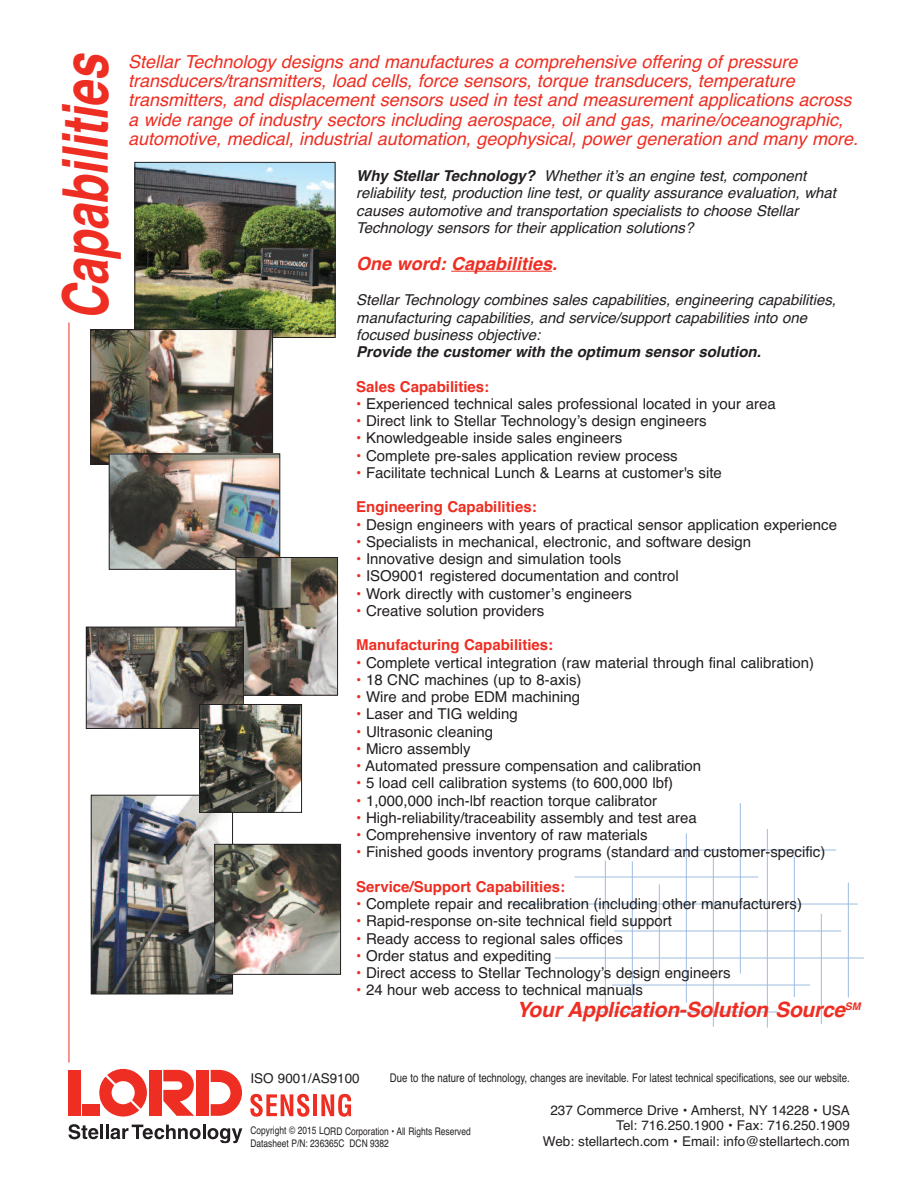
<style>
.page{position:relative;width:918px;height:1188px;background:#fff}
.page>*{position:absolute;margin:0;border:0;box-sizing:border-box;transform-origin:0 0}
.t1{font:italic 700 63px "Helvetica";color:#ee2e22;scale:.75 1}
.t2{font:italic 700 21px "Helvetica";letter-spacing:-.01em;color:#ee2e22}
.t3{font:italic 18px/19.5px "Helvetica";color:#ee2e22}
.t4{font:italic 700 18px "Helvetica";color:#ee2e22}
.t5{font:15px "Helvetica";color:#231f20}
.t6{font:italic 15px/17.2px "Helvetica";color:#231f20}
.t7{font:700 15px "Helvetica";color:#ee2e22}
.t8{font:italic 700 15px "Helvetica";color:#231f20}
.t9{font:13.5px/15.6px "Helvetica";color:#231f20;text-align:right}
.t10{font:12px "Helvetica";color:#231f20;scale:.8 1}
.t11{font:10.5px/12px "Helvetica";color:#231f20;scale:.8 1}
.s1{font-weight:700}
.s2{color:#ee2e22}
</style>
<div class="page">
<hr style="left:917px;top:54px;width:1px;height:45px;background:#ee2e22">
<hr style="left:605px;top:861px;width:1px;height:146px;background:#9ebce2">
<hr style="left:632px;top:861px;width:1px;height:146px;background:#9ebce2">
<hr style="left:659px;top:884px;width:1px;height:89px;background:#9ebce2">
<hr style="left:686px;top:833px;width:1px;height:170px;background:#9ebce2">
<hr style="left:713px;top:848px;width:1px;height:179px;background:#9ebce2">
<hr style="left:740px;top:803px;width:1px;height:171px;background:#9ebce2">
<hr style="left:767px;top:829px;width:1px;height:199px;background:#9ebce2">
<hr style="left:794px;top:857px;width:1px;height:140px;background:#9ebce2">
<hr style="left:821px;top:914px;width:1px;height:110px;background:#9ebce2">
<hr style="left:848px;top:883px;width:1px;height:115px;background:#9ebce2">
<hr style="left:575px;top:877px;width:183px;height:1px;background:#9ebce2">
<hr style="left:652px;top:850px;width:184px;height:1px;background:#9ebce2">
<hr style="left:507px;top:904px;width:351px;height:1px;background:#9ebce2">
<hr style="left:614px;top:931px;width:227px;height:1px;background:#9ebce2">
<hr style="left:555px;top:958px;width:309px;height:1px;background:#9ebce2">
<hr style="left:612px;top:985px;width:198px;height:1px;background:#9ebce2">
<hr style="left:579px;top:1012px;width:199px;height:1px;background:#9ebce2">
<hr style="left:451px;top:271px;width:101px;height:1px;background:#ee2e22">
<img style="left:136px;top:164px;width:197px;height:172px">
<div style="left:134px;top:162px;width:201px;height:176px;border:1px solid #231f20"></div>
<img style="left:92px;top:331px;width:179px;height:132px">
<div style="left:90px;top:329px;width:183px;height:136px;border:1px solid #231f20"></div>
<img style="left:111px;top:456px;width:167px;height:112px">
<div style="left:109px;top:454px;width:171px;height:116px;border:1px solid #231f20"></div>
<img style="left:238px;top:559px;width:98px;height:135px">
<div style="left:236px;top:557px;width:102px;height:139px;border:1px solid #231f20"></div>
<img style="left:93px;top:797px;width:138px;height:195px">
<div style="left:91px;top:795px;width:142px;height:199px;border:1px solid #231f20"></div>
<img style="left:88px;top:629px;width:154px;height:98px">
<div style="left:86px;top:627px;width:158px;height:102px;border:1px solid #231f20"></div>
<img style="left:201px;top:706px;width:99px;height:105px">
<div style="left:199px;top:704px;width:103px;height:109px;border:1px solid #231f20"></div>
<img style="left:216px;top:846px;width:123px;height:127px">
<div style="left:214px;top:844px;width:127px;height:131px;border:1px solid #231f20"></div>
<hr style="left:69px;top:322px;width:1px;height:740px;background:#ee2e22">
<svg style="left:250px;top:1094px;width:59px;height:23px"></svg>
<hr style="left:313px;top:1094px;width:4px;height:22px;background:#ee2e22">
<svg style="left:321px;top:1094px;width:30px;height:23px"></svg>
<svg style="left:99px;top:1069px;width:48px;height:48px"></svg>
<div style="left:68px;top:1070px;width:13px;height:46px;background:#ee2e22"></div>
<div style="left:149px;top:1070px;width:12px;height:46px;background:#ee2e22"></div>
<div style="left:196px;top:1070px;width:12px;height:46px;background:#ee2e22"></div>
<svg style="left:163px;top:1070px;width:31px;height:46px"></svg>
<div style="left:83px;top:1104px;width:17px;height:12px;background:#ee2e22"></div>
<svg style="left:211px;top:1070px;width:31px;height:46px"></svg>
<svg style="left:69px;top:1124px;width:29px;height:15px"></svg>
<hr style="left:100px;top:1125px;width:3px;height:14px;background:#231f20">
<svg style="left:106px;top:1125px;width:136px;height:18px"></svg>
<h1 class="t1" style="left:49px;top:320px;width:358px;rotate:-90deg">Capabilities</h1>
<p class="t3" style="left:128px;top:52px;width:731px">Stellar Technology designs and manufactures a comprehensive offering of pressure transducers/transmitters, load cells, force sensors, torque transducers, temperature transmitters, and displacement sensors used in test and measurement applications across a wide range of industry sectors including aerospace, oil and gas, marine/oceanographic, automotive, medical, industrial automation, geophysical, power generation and many more.</p>
<p class="t6" style="left:356px;top:167px;width:481px"><span class="s1">Why Stellar Technology?</span> Whether it’s an engine test, component reliability test, production line test, or quality assurance evaluation, what causes automotive and transportation specialists to choose Stellar Technology sensors for their application solutions?</p>
<p class="t4" style="left:356px;top:253px;width:203px">One word: Capabilities.</p>
<p class="t6" style="left:356px;top:292px;width:481px">Stellar Technology combines sales capabilities, engineering capabilities, manufacturing capabilities, and service/support capabilities into one focused business objective:</p>
<p class="t8" style="left:356px;top:343px;width:406px">Provide the customer with the optimum sensor solution.</p>
<p class="t7" style="left:356px;top:378px;width:134px">Sales Capabilities:</p>
<p class="t5" style="left:356px;top:395px;width:421px"><span class="s2">•</span> Experienced technical sales professional located in your area</p>
<p class="t5" style="left:356px;top:412px;width:352px"><span class="s2">•</span> Direct link to Stellar Technology’s design engineers</p>
<p class="t5" style="left:356px;top:429px;width:268px"><span class="s2">•</span> Knowledgeable inside sales engineers</p>
<p class="t5" style="left:356px;top:447px;width:323px"><span class="s2">•</span> Complete pre-sales application review process</p>
<p class="t5" style="left:356px;top:464px;width:367px"><span class="s2">•</span> Facilitate technical Lunch &amp; Learns at customer's site</p>
<p class="t7" style="left:356px;top:498px;width:182px">Engineering Capabilities:</p>
<p class="t5" style="left:356px;top:516px;width:482px"><span class="s2">•</span> Design engineers with years of practical sensor application experience</p>
<p class="t5" style="left:356px;top:533px;width:397px"><span class="s2">•</span> Specialists in mechanical, electronic, and software design</p>
<p class="t5" style="left:356px;top:550px;width:266px"><span class="s2">•</span> Innovative design and simulation tools</p>
<p class="t5" style="left:356px;top:567px;width:324px"><span class="s2">•</span> ISO9001 registered documentation and control</p>
<p class="t5" style="left:356px;top:585px;width:277px"><span class="s2">•</span> Work directly with customer’s engineers</p>
<p class="t5" style="left:356px;top:602px;width:190px"><span class="s2">•</span> Creative solution providers</p>
<p class="t7" style="left:356px;top:636px;width:199px">Manufacturing Capabilities:</p>
<p class="t5" style="left:356px;top:654px;width:459px"><span class="s2">•</span> Complete vertical integration (raw material through final calibration)</p>
<p class="t5" style="left:356px;top:671px;width:227px"><span class="s2">•</span> 18 CNC machines (up to 8-axis)</p>
<p class="t5" style="left:356px;top:688px;width:226px"><span class="s2">•</span> Wire and probe EDM machining</p>
<p class="t5" style="left:356px;top:705px;width:163px"><span class="s2">•</span> Laser and TIG welding</p>
<p class="t5" style="left:356px;top:723px;width:138px"><span class="s2">•</span> Ultrasonic cleaning</p>
<p class="t5" style="left:356px;top:740px;width:116px"><span class="s2">•</span> Micro assembly</p>
<p class="t5" style="left:356px;top:757px;width:347px"><span class="s2">•</span> Automated pressure compensation and calibration</p>
<p class="t5" style="left:356px;top:774px;width:319px"><span class="s2">•</span> 5 load cell calibration systems (to 600,000 lbf)</p>
<p class="t5" style="left:356px;top:792px;width:302px"><span class="s2">•</span> 1,000,000 inch-lbf reaction torque calibrator</p>
<p class="t5" style="left:356px;top:809px;width:342px"><span class="s2">•</span> High-reliability/traceability assembly and test area</p>
<p class="t5" style="left:356px;top:826px;width:293px"><span class="s2">•</span> Comprehensive inventory of raw materials</p>
<p class="t5" style="left:356px;top:843px;width:471px"><span class="s2">•</span> Finished goods inventory programs (standard and customer-specific)</p>
<p class="t7" style="left:356px;top:878px;width:210px">Service/Support Capabilities:</p>
<p class="t5" style="left:356px;top:895px;width:447px"><span class="s2">•</span> Complete repair and recalibration (including other manufacturers)</p>
<p class="t5" style="left:356px;top:912px;width:317px"><span class="s2">•</span> Rapid-response on-site technical field support</p>
<p class="t5" style="left:356px;top:930px;width:268px"><span class="s2">•</span> Ready access to regional sales offices</p>
<p class="t5" style="left:356px;top:947px;width:197px"><span class="s2">•</span> Order status and expediting</p>
<p class="t5" style="left:356px;top:964px;width:376px"><span class="s2">•</span> Direct access to Stellar Technology’s design engineers</p>
<p class="t5" style="left:356px;top:981px;width:288px"><span class="s2">•</span> 24 hour web access to technical manuals</p>
<h2 class="t2" style="left:516px;top:998px;width:346px">Your Application-Solution Source<sup>SM</sup></h2>
<p class="t9" style="left:251px;top:1070px;width:111px">ISO 9001/AS9100</p>
<p class="t10" style="left:390px;top:1071px;width:577px">Due to the nature of technology, changes are inevitable. For latest technical specifications, see our website.</p>
<p class="t11" style="left:251px;top:1125px;width:277px">Copyright © 2015 LORD Corporation • All Rights Reserved<br>Datasheet P/N: 236365C DCN 9382</p>
<p class="t9" style="left:543px;top:1102px;width:309px">237 Commerce Drive • Amherst, NY 14228 • USA<br>Tel: 716.250.1900 • Fax: 716.250.1909<br>Web: stellartech.com • Email: info@stellartech.com</p>
</div>
